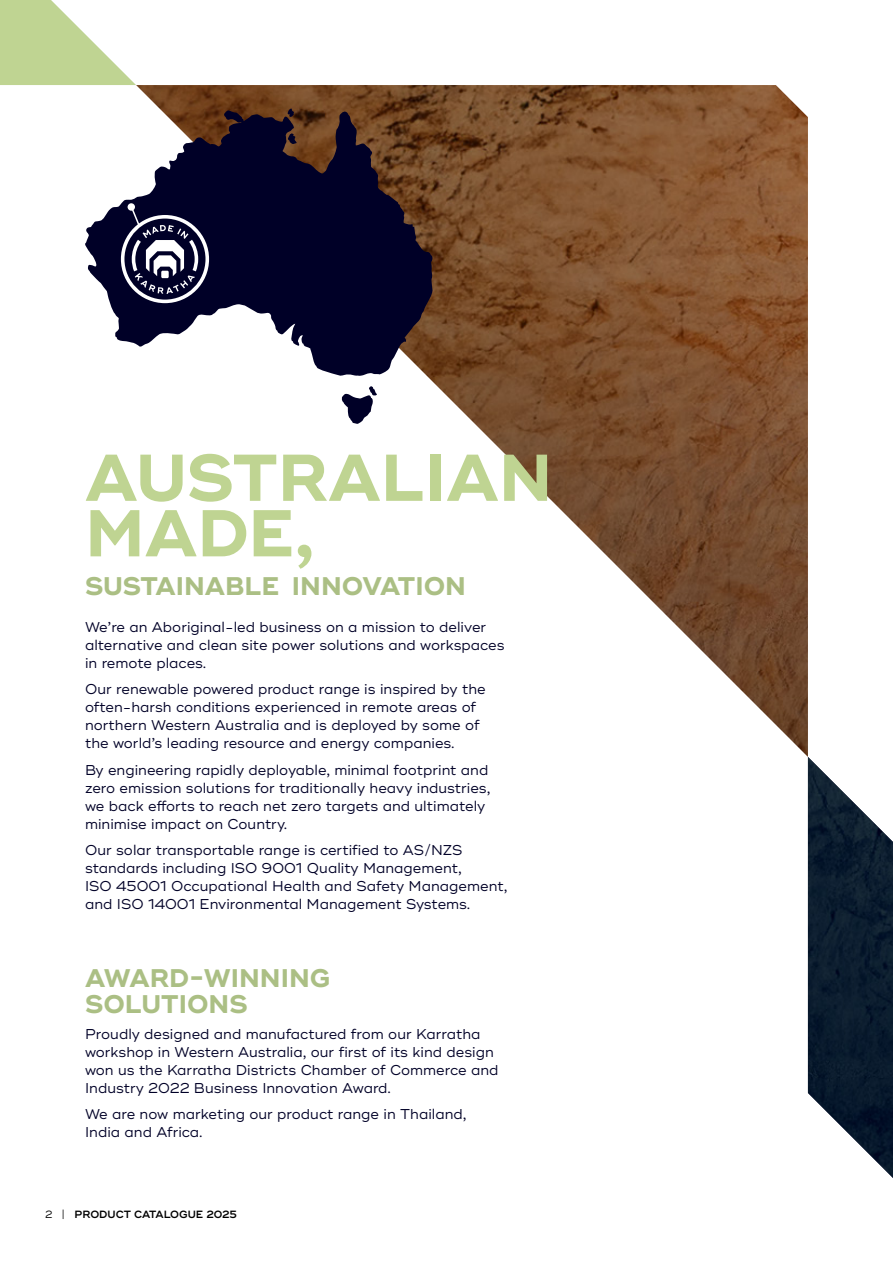
<style>
.page{position:relative;width:893px;height:1263px;background:#fff}
.page>*{position:absolute;margin:0;border:0;box-sizing:border-box;transform-origin:0 0}
.t1{font:700 66px/55.5px "Ridley Grotesk";color:#bfd492}
.t2{font:700 25.5px/25.5px "Ridley Grotesk";color:#abbf84}
.t3{font:14.25px/18px "Ridley Grotesk";color:#000027}
.t4{font:600 10.5px "Ridley Grotesk";letter-spacing:-.005em;color:#000}
.s1{font-weight:400}
</style>
<div class="page">
<img style="left:136px;top:85px;width:672px;height:672px">
<svg style="left:0;top:0;width:136px;height:85px"></svg>
<svg style="left:85px;top:109px;width:348px;height:267px;fill:#000027"></svg>
<svg style="left:342px;top:385px;width:36px;height:39px"></svg>
<svg style="left:287px;top:133px;width:10px;height:11px"></svg>
<svg style="left:288px;top:108px;width:6px;height:9px"></svg>
<svg style="left:121px;top:204px;width:88px;height:99px"></svg>
<img style="left:808px;top:757px;width:85px;height:421px">
<h1 class="t1" style="left:85px;top:452px;width:469px">AUSTRALIAN<br>MADE,</h1>
<h2 class="t2" style="left:85px;top:574px;width:382px">SUSTAINABLE INNOVATION</h2>
<p class="t3" style="left:85px;top:618px;width:421px">We’re an Aboriginal-led business on a mission to deliver alternative and clean site power solutions and workspaces in remote places.</p>
<p class="t3" style="left:85px;top:681px;width:402px">Our renewable powered product range is inspired by the often-harsh conditions experienced in remote areas of northern Western Australia and is deployed by some of the world’s leading resource and energy companies.</p>
<p class="t3" style="left:85px;top:761px;width:407px">By engineering rapidly deployable, minimal footprint and zero emission solutions for traditionally heavy industries, we back efforts to reach net zero targets and ultimately minimise impact on Country.</p>
<p class="t3" style="left:85px;top:842px;width:424px">Our solar transportable range is certified to AS/NZS standards including ISO 9001 Quality Management,<br>ISO 45001 Occupational Health and Safety Management, and ISO 14001 Environmental Management Systems.</p>
<h2 class="t2" style="left:85px;top:966px;width:247px">AWARD-WINNING<br>SOLUTIONS</h2>
<p class="t3" style="left:85px;top:1025px;width:415px">Proudly designed and manufactured from our Karratha workshop in Western Australia, our first of its kind design won us the Karratha Districts Chamber of Commerce and Industry 2022 Business Innovation Award.</p>
<p class="t3" style="left:85px;top:1105px;width:383px">We are now marketing our product range in Thailand,<br>India and Africa.</p>
<p class="t4" style="left:45px;top:1208px;width:193px"><span class="s1">2 |</span> PRODUCT CATALOGUE 2025</p>
</div>
